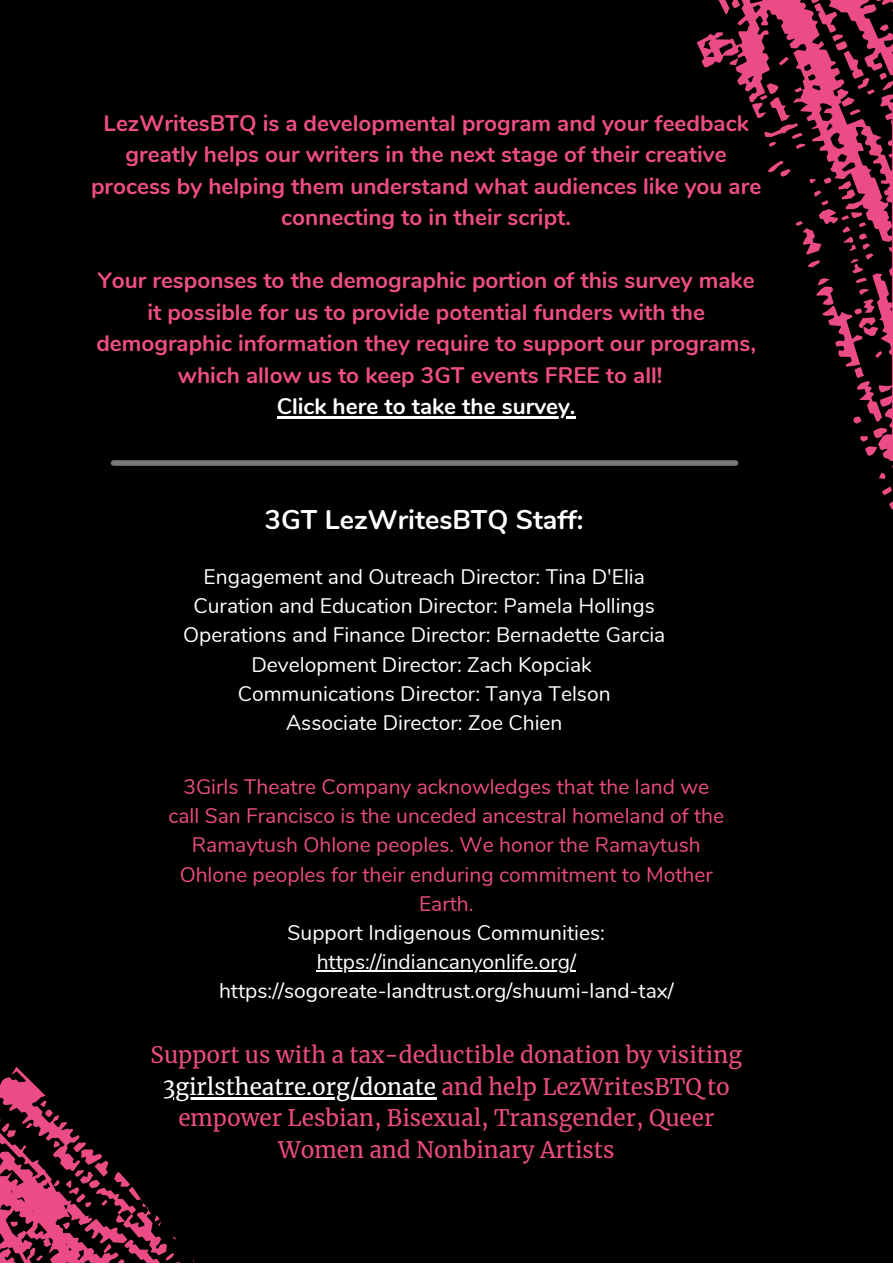
<style>
.page{position:relative;width:893px;height:1264px;background:#fff}
.page>*{position:absolute;margin:0;border:0;box-sizing:border-box;transform-origin:0 0}
.t1{font:700 27px "Nunito";color:#fff}
.t2{font:700 22.5px/31.5px "Nunito";color:#ee4e85;text-align:center}
.t3{font:22.5px/31.5px "Merriweather";color:#ec4c85;text-align:center}
.t4{font:700 22.5px "Nunito";color:#fff}
.t5{font:21px "Nunito";color:#fff}
.t6{font:21px/29.2px "Nunito";color:#ec4c85;text-align:center}
.s1{color:#fff}
</style>
<div class="page">
<div style="left:0;top:0;width:892px;height:1262px;background:#000"></div>
<svg style="left:696px;top:0;width:196px;height:510px"></svg>
<svg style="left:863px;top:0;width:29px;height:10px"></svg>
<svg style="left:717px;top:0;width:12px;height:14px"></svg>
<svg style="left:835px;top:41px;width:12px;height:10px"></svg>
<svg style="left:808px;top:0;width:35px;height:41px"></svg>
<svg style="left:879px;top:24px;width:9px;height:7px"></svg>
<svg style="left:881px;top:486px;width:11px;height:23px"></svg>
<svg style="left:751px;top:51px;width:142px;height:428px"></svg>
<svg style="left:866px;top:89px;width:8px;height:6px"></svg>
<svg style="left:0;top:1067px;width:180px;height:195px"></svg>
<hr style="left:277px;top:416px;width:298px;height:2px;background:#fff">
<div style="left:113px;top:460px;width:622px;height:6px;background:#77787b"></div>
<hr style="left:317px;top:970px;width:259px;height:1px;background:#fff">
<hr style="left:163px;top:1097px;width:273px;height:2px;background:#fff">
<p class="t2" style="left:91px;top:107px;width:671px">LezWritesBTQ is a developmental program and your feedback greatly helps our writers in the next stage of their creative process by helping them understand what audiences like you are connecting to in their script.</p>
<p class="t2" style="left:96px;top:265px;width:661px">Your responses to the demographic portion of this survey make it possible for us to provide potential funders with the demographic information they require to support our programs, which allow us to keep 3GT events FREE to all!</p>
<p class="t4" style="left:277px;top:391px;width:300px">Click here to take the survey.</p>
<p class="t1" style="left:265px;top:501px;width:320px">3GT LezWritesBTQ Staff:</p>
<p class="t5" style="left:204px;top:562px;width:442px">Engagement and Outreach Director: Tina D'Elia</p>
<p class="t5" style="left:194px;top:592px;width:462px">Curation and Education Director: Pamela Hollings</p>
<p class="t5" style="left:183px;top:621px;width:484px">Operations and Finance Director: Bernadette Garcia</p>
<p class="t5" style="left:251px;top:650px;width:342px">Development Director: Zach Kopciak</p>
<p class="t5" style="left:238px;top:679px;width:374px">Communications Director: Tanya Telson</p>
<p class="t5" style="left:286px;top:708px;width:278px">Associate Director: Zoe Chien</p>
<p class="t6" style="left:168px;top:772px;width:557px">3Girls Theatre Company acknowledges that the land we call San Francisco is the unceded ancestral homeland of the Ramaytush Ohlone peoples. We honor the Ramaytush Ohlone peoples for their enduring commitment to Mother Earth.</p>
<p class="t5" style="left:287px;top:918px;width:319px">Support Indigenous Communities:</p>
<p class="t5" style="left:317px;top:948px;width:261px">https://indiancanyonlife.org/</p>
<p class="t5" style="left:219px;top:977px;width:456px">https://sogoreate-landtrust.org/shuumi-land-tax/</p>
<p class="t3" style="left:151px;top:1039px;width:593px">Support us with a tax-deductible donation by visiting <span class="s1">3girlstheatre.org/donate</span> and help LezWritesBTQ to empower Lesbian, Bisexual, Transgender, Queer Women and Nonbinary Artists</p>
</div>
